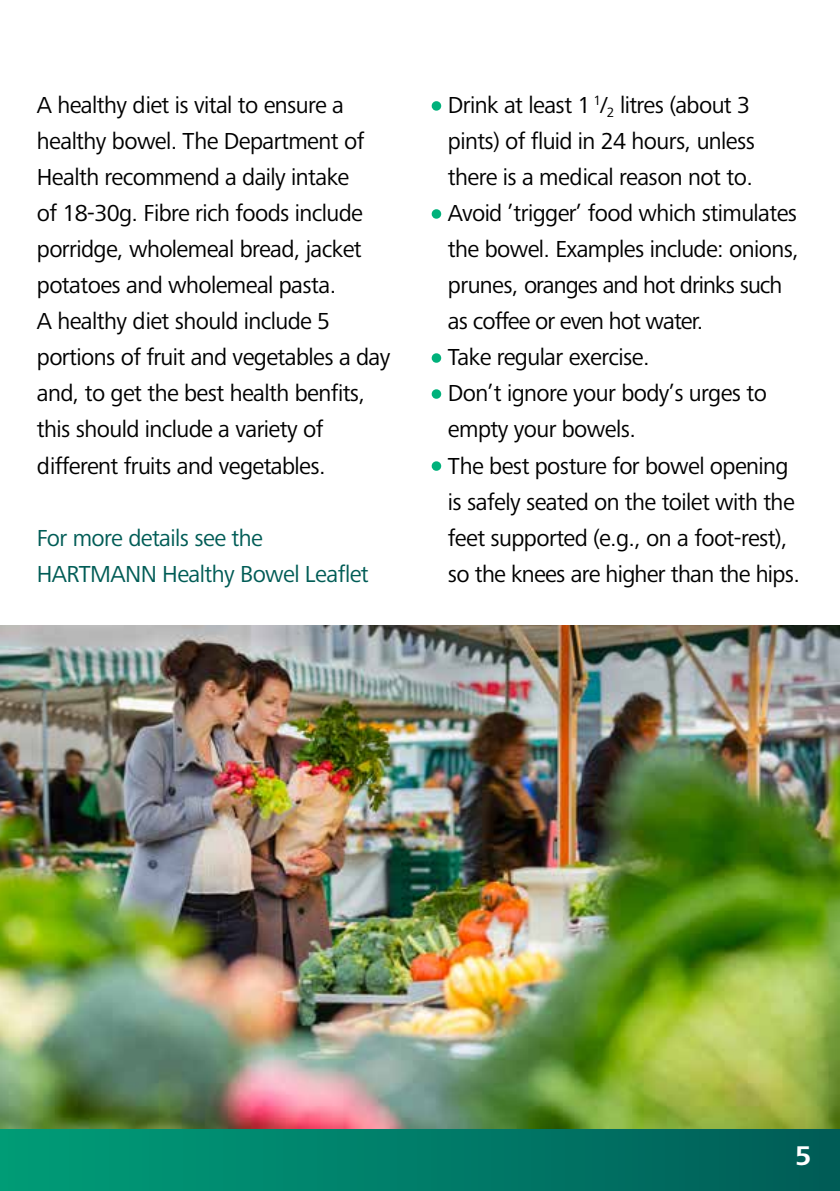
<style>
.page{position:relative;width:840px;height:1191px;background:#fff}
.page>*{position:absolute;margin:0;border:0;box-sizing:border-box;transform-origin:0 0}
.t1{font:700 28px "Frutiger Next Pro";color:#fff}
.t2{font:24px/36px "Frutiger Next Pro";letter-spacing:-.025em;color:#000}
.t3{font:24px/36px "Frutiger Next Pro";letter-spacing:-.025em;color:#005c56}
.s1{color:#00b17b}
</style>
<div class="page">
<img style="left:0;top:625px;width:839px;height:504px">
<div style="left:0;top:1129px;width:839px;height:62px;background:linear-gradient(to right,#009d79,#005c58)"></div>
<svg style="left:431px;top:101px;width:11px;height:10px"></svg>
<svg style="left:431px;top:209px;width:11px;height:10px"></svg>
<svg style="left:431px;top:353px;width:11px;height:10px"></svg>
<svg style="left:431px;top:389px;width:11px;height:10px"></svg>
<svg style="left:431px;top:461px;width:11px;height:10px"></svg>
<p class="t2" style="left:37px;top:87px;width:355px">A healthy diet is vital to ensure a healthy bowel. The Department of Health recommend a daily intake<br>of 18-30g. Fibre rich foods include porridge, wholemeal bread, jacket potatoes and wholemeal pasta.<br>A healthy diet should include 5 portions of fruit and vegetables a day and, to get the best health benfits, this should include a variety of different fruits and vegetables.</p>
<p class="t3" style="left:37px;top:519px;width:333px">For more details see the<br>HARTMANN Healthy Bowel Leaflet</p>
<p class="t2" style="left:447px;top:87px;width:308px;text-indent:-18px"><span class="s1">•</span> Drink at least 1 <sup>1</sup>/<sub>2</sub> litres (about 3 pints) of fluid in 24 hours, unless there is a medical reason not to.</p>
<p class="t2" style="left:447px;top:195px;width:352px;text-indent:-18px"><span class="s1">•</span> Avoid ’trigger’ food which stimulates the bowel. Examples include: onions, prunes, oranges and hot drinks such as coffee or even hot water.</p>
<p class="t2" style="left:429px;top:339px;width:221px"><span class="s1">•</span> Take regular exercise.</p>
<p class="t2" style="left:447px;top:375px;width:320px;text-indent:-18px"><span class="s1">•</span> Don’t ignore your body’s urges to empty your bowels.</p>
<p class="t2" style="left:447px;top:447px;width:353px;text-indent:-18px"><span class="s1">•</span> The best posture for bowel opening is safely seated on the toilet with the feet supported (e.g., on a foot-rest), so the knees are higher than the hips.</p>
<p class="t1" style="left:794px;top:1140px;width:18px">5</p>
</div>
